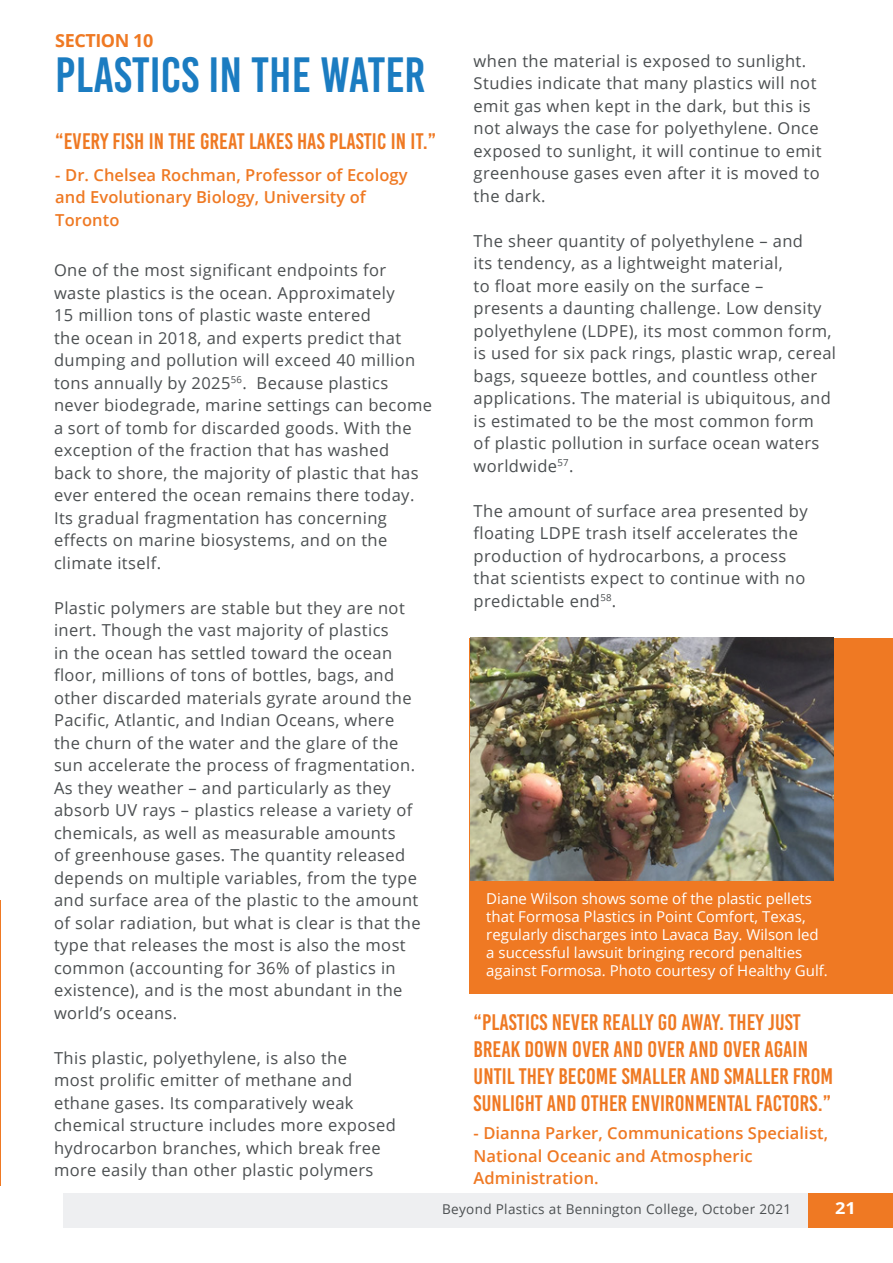
<style>
.page{position:relative;width:893px;height:1263px;background:#fff}
.page>*{position:absolute;margin:0;border:0;box-sizing:border-box;transform-origin:0 0}
.t1{font:49.5px "Bebas Kai";letter-spacing:.005em;color:#1b7cc1}
.plastics_heading_fin{font:22.5px/27px "Bebas Kai";letter-spacing:.005em;color:#ef7923}
.t2{font:700 18px "Open Sans";letter-spacing:-.025em;color:#ef7923}
.plastics_final_parag{font:16.5px/22.5px "Open Sans";letter-spacing:.025em;color:#4b4f51}
.plastics_heading_fin-2{font:600 16.5px/22.5px "Open Sans";letter-spacing:.005em;color:#ef7923}
.t3{font:700 16.5px "Open Sans";color:#fff;scale:1.1 1}
.t4{font:15px/18px "Open Sans";color:#fff}
.t5{font:13.5px "Open Sans";letter-spacing:.025em;color:#4b4f51}
</style>
<div class="page">
<hr style="left:0;top:899px;width:1px;height:286px;background:#ef7923">
<div style="left:470px;top:638px;width:423px;height:355px;background:#ef7923"></div>
<img style="left:471px;top:637px;width:363px;height:244px">
<div style="left:808px;top:1193px;width:85px;height:34px;background:#ef7923"></div>
<div style="left:64px;top:1193px;width:744px;height:34px;background:#eeeff1"></div>
<p class="t2" style="left:55px;top:28px;width:99px">SECTION 10</p>
<p class="t1" style="left:55px;top:49px;width:372px">PLASTICS IN THE WATER</p>
<p class="plastics_heading_fin" style="left:55px;top:128px;width:383px">“EVERY FISH IN THE GREAT LAKES HAS PLASTIC IN IT.”</p>
<p class="plastics_heading_fin-2" style="left:55px;top:163px;width:354px">- Dr. Chelsea Rochman, Professor of Ecology and Evolutionary Biology, University of<br>Toronto</p>
<p class="plastics_final_parag" style="left:54px;top:259px;width:380px">One of the most significant endpoints for waste plastics is the ocean. Approximately<br>15 million tons of plastic waste entered<br>the ocean in 2018, and experts predict that dumping and pollution will exceed 40 million tons annually by 2025<sup>56</sup>. Because plastics never biodegrade, marine settings can become a sort of tomb for discarded goods. With the exception of the fraction that has washed<br>back to shore, the majority of plastic that has ever entered the ocean remains there today.<br>Its gradual fragmentation has concerning effects on marine biosystems, and on the climate itself.</p>
<p class="plastics_final_parag" style="left:54px;top:596px;width:368px">Plastic polymers are stable but they are not inert. Though the vast majority of plastics<br>in the ocean has settled toward the ocean floor, millions of tons of bottles, bags, and other discarded materials gyrate around the Pacific, Atlantic, and Indian Oceans, where the churn of the water and the glare of the sun accelerate the process of fragmentation.<br>As they weather – and particularly as they absorb UV rays – plastics release a variety of chemicals, as well as measurable amounts<br>of greenhouse gases. The quantity released depends on multiple variables, from the type and surface area of the plastic to the amount of solar radiation, but what is clear is that the type that releases the most is also the most common (accounting for 36% of plastics in existence), and is the most abundant in the world’s oceans.</p>
<p class="plastics_final_parag" style="left:54px;top:1046px;width:343px">This plastic, polyethylene, is also the<br>most prolific emitter of methane and ethane gases. Its comparatively weak chemical structure includes more exposed hydrocarbon branches, which break free more easily than other plastic polymers</p>
<p class="plastics_final_parag" style="left:474px;top:49px;width:349px">when the material is exposed to sunlight.<br>Studies indicate that many plastics will not emit gas when kept in the dark, but this is not always the case for polyethylene. Once exposed to sunlight, it will continue to emit greenhouse gases even after it is moved to the dark.</p>
<p class="plastics_final_parag" style="left:474px;top:229px;width:364px">The sheer quantity of polyethylene – and<br>its tendency, as a lightweight material,<br>to float more easily on the surface – presents a daunting challenge. Low density polyethylene (LDPE), its most common form, is used for six pack rings, plastic wrap, cereal bags, squeeze bottles, and countless other applications. The material is ubiquitous, and is estimated to be the most common form<br>of plastic pollution in surface ocean waters worldwide<sup>57</sup>.</p>
<p class="plastics_final_parag" style="left:474px;top:499px;width:335px">The amount of surface area presented by floating LDPE trash itself accelerates the production of hydrocarbons, a process that scientists expect to continue with no predictable end<sup>58</sup>.</p>
<p class="t4" style="left:486px;top:889px;width:343px">Diane Wilson shows some of the plastic pellets that Formosa Plastics in Point Comfort, Texas, regularly discharges into Lavaca Bay. Wilson led a successful lawsuit bringing record penalties against Formosa. Photo courtesy of Healthy Gulf.</p>
<p class="plastics_heading_fin" style="left:474px;top:1009px;width:361px">“PLASTICS NEVER REALLY GO AWAY. THEY JUST BREAK DOWN OVER AND OVER AND OVER AGAIN UNTIL THEY BECOME SMALLER AND SMALLER FROM SUNLIGHT AND OTHER ENVIRONMENTAL FACTORS.”</p>
<p class="plastics_heading_fin-2" style="left:474px;top:1121px;width:356px">- Dianna Parker, Communications Specialist,<br>National Oceanic and Atmospheric<br>Administration.</p>
<p class="t5" style="left:442px;top:1200px;width:351px">Beyond Plastics at Bennington College, October 2021</p>
<p class="t3" style="left:835px;top:1196px;width:20px">21</p>
</div>
